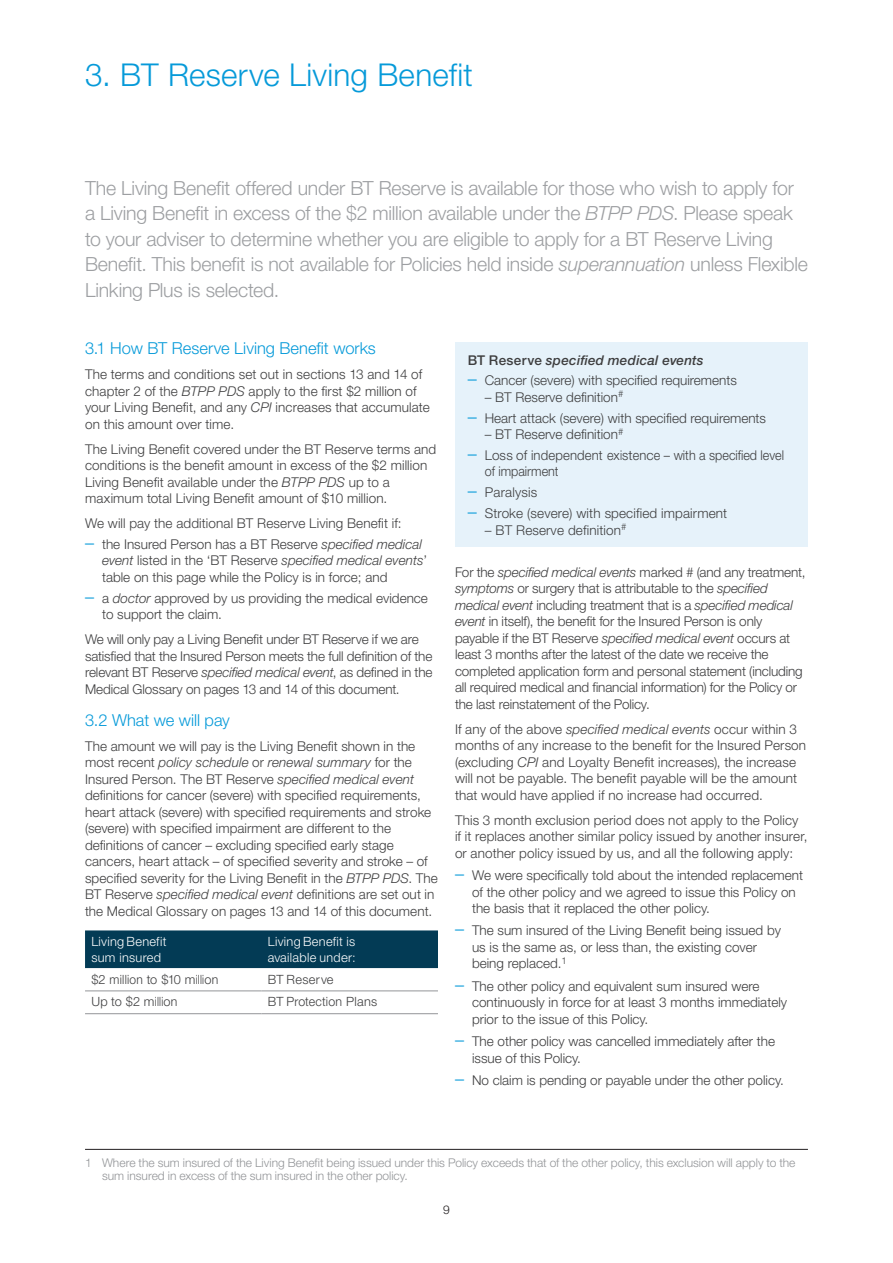
<style>
.page{position:relative;width:893px;height:1263px;background:#fff}
.page>*{position:absolute;margin:0;border:0;box-sizing:border-box;transform-origin:0 0}
.t1{font:300 31.5px "Helvetica Neue LT Std";letter-spacing:.005em;color:#069ad9}
.t2{font:300 19.5px/25.5px "Helvetica Neue LT Std";letter-spacing:-.01em;color:#9d9fa2}
.t3{font:300 16.5px "Helvetica Neue LT Std";color:#069ad9}
.t4{font:300 13.5px/16.5px "Helvetica Neue LT Std";color:#3e3e3f}
.t5{font:italic 500 13.5px "Helvetica Neue LT Std";letter-spacing:.02em;color:#3e3e3f}
.t6{font:300 12.75px "Helvetica Neue LT Std";letter-spacing:.02em;color:#3e3e3f}
.t7{font:300 12.75px/15.8px "Helvetica Neue LT Std";letter-spacing:.025em;color:#fff}
.t8{font:300 12px/13.5px "Helvetica Neue LT Std";color:#939598}
.t9{font:300 12px "Helvetica Neue LT Std";color:#231f20}
.s1{font-style:italic}
.s2{font-size:18px;color:#069ad9}
.s3{font-style:normal}
</style>
<div class="page">
<div style="left:455px;top:342px;width:353px;height:205px;background:#e6f2fa"></div>
<div style="left:85px;top:930px;width:353px;height:38px;background:#033b55"></div>
<hr style="left:85px;top:990px;width:176px;height:1px;background:#939598">
<hr style="left:261px;top:990px;width:177px;height:1px;background:#939598">
<hr style="left:85px;top:1013px;width:176px;height:1px;background:#939598">
<hr style="left:261px;top:1013px;width:177px;height:1px;background:#939598">
<hr style="left:85px;top:1149px;width:723px;height:1px;background:#231f20">
<h1 class="t1" style="left:85px;top:56px;width:389px">3. BT Reserve Living Benefit</h1>
<p class="t2" style="left:85px;top:175px;width:724px">The Living Benefit offered under BT Reserve is available for those who wish to apply for a Living Benefit in excess of the $2 million available under the <span class="s1">BTPP PDS</span>. Please speak to your adviser to determine whether you are eligible to apply for a BT Reserve Living Benefit. This benefit is not available for Policies held inside <span class="s1">superannuation</span> unless Flexible Linking Plus is selected.</p>
<p class="t3" style="left:85px;top:338px;width:292px">3.1 How BT Reserve Living Benefit works</p>
<p class="t4" style="left:85px;top:366px;width:346px">The terms and conditions set out in sections 13 and 14 of chapter 2 of the <span class="s1">BTPP PDS</span> apply to the first $2 million of your Living Benefit, and any <span class="s1">CPI</span> increases that accumulate on this amount over time.</p>
<p class="t4" style="left:85px;top:440px;width:353px">The Living Benefit covered under the BT Reserve terms and conditions is the benefit amount in excess of the $2 million Living Benefit available under the <span class="s1">BTPP PDS</span> up to a maximum total Living Benefit amount of $10 million.</p>
<p class="t4" style="left:85px;top:515px;width:318px">We will pay the additional BT Reserve Living Benefit if:</p>
<p class="t4" style="left:102px;top:535px;width:327px;text-indent:-17px"><span class="s2">–</span> the Insured Person has a BT Reserve <span class="s1">specified medical event</span> listed in the ‘BT Reserve <span class="s1">specified medical events</span>’ table on this page while the Policy is in force; and</p>
<p class="t4" style="left:102px;top:589px;width:327px;text-indent:-17px"><span class="s2">–</span> a <span class="s1">doctor</span> approved by us providing the medical evidence to support the claim.</p>
<p class="t4" style="left:85px;top:631px;width:349px">We will only pay a Living Benefit under BT Reserve if we are satisfied that the Insured Person meets the full definition of the relevant BT Reserve <span class="s1">specified medical event</span>, as defined in the Medical Glossary on pages 13 and 14 of this document.</p>
<p class="t3" style="left:85px;top:710px;width:146px">3.2 What we will pay</p>
<p class="t4" style="left:85px;top:738px;width:354px">The amount we will pay is the Living Benefit shown in the most recent <span class="s1">policy schedule</span> or <span class="s1">renewal summary</span> for the Insured Person. The BT Reserve <span class="s1">specified medical event </span>definitions for cancer (severe) with specified requirements, heart attack (severe) with specified requirements and stroke (severe) with specified impairment are different to the definitions of cancer – excluding specified early stage cancers, heart attack – of specified severity and stroke – of specified severity for the Living Benefit in the <span class="s1">BTPP PDS</span>. The BT Reserve <span class="s1">specified medical event</span> definitions are set out in the Medical Glossary on pages 13 and 14 of this document.</p>
<p class="t7" style="left:91px;top:933px;width:77px">Living Benefit sum insured</p>
<p class="t7" style="left:268px;top:933px;width:89px">Living Benefit is available under:</p>
<p class="t6" style="left:91px;top:971px;width:128px">$2 million to $10 million</p>
<p class="t6" style="left:268px;top:971px;width:67px">BT Reserve</p>
<p class="t6" style="left:91px;top:994px;width:88px">Up to $2 million</p>
<p class="t6" style="left:268px;top:994px;width:111px">BT Protection Plans</p>
<p class="t5" style="left:468px;top:352px;width:237px"><span class="s3">BT Reserve</span> specified medical events</p>
<p class="t4" style="left:468px;top:372px;width:271px"><span class="s2">–</span> Cancer (severe) with specified requirements</p>
<p class="t4" style="left:485px;top:389px;width:140px">– BT Reserve definition<sup>#</sup></p>
<p class="t4" style="left:468px;top:409px;width:300px"><span class="s2">–</span> Heart attack (severe) with specified requirements</p>
<p class="t4" style="left:485px;top:426px;width:140px">– BT Reserve definition<sup>#</sup></p>
<p class="t4" style="left:485px;top:447px;width:301px;text-indent:-17px"><span class="s2">–</span> Loss of independent existence – with a specified level of impairment</p>
<p class="t4" style="left:468px;top:484px;width:71px"><span class="s2">–</span> Paralysis</p>
<p class="t4" style="left:468px;top:505px;width:261px"><span class="s2">–</span> Stroke (severe) with specified impairment</p>
<p class="t4" style="left:485px;top:521px;width:143px">– BT Reserve definition<sup>#</sup></p>
<p class="t4" style="left:455px;top:563px;width:352px">For the <span class="s1">specified medical events</span> marked # (and any treatment, <span class="s1">symptoms</span> or surgery that is attributable to the <span class="s1">specified medical event</span> including treatment that is a <span class="s1">specified medical event</span> in itself), the benefit for the Insured Person is only payable if the BT Reserve <span class="s1">specified medical event</span> occurs at least 3 months after the latest of the date we receive the completed application form and personal statement (including all required medical and financial information) for the Policy or the last reinstatement of the Policy.</p>
<p class="t4" style="left:455px;top:720px;width:353px">If any of the above <span class="s1">specified medical events</span> occur within 3 months of any increase to the benefit for the Insured Person (excluding <span class="s1">CPI</span> and Loyalty Benefit increases), the increase will not be payable. The benefit payable will be the amount that would have applied if no increase had occurred.</p>
<p class="t4" style="left:455px;top:811px;width:354px">This 3 month exclusion period does not apply to the Policy if it replaces another similar policy issued by another insurer, or another policy issued by us, and all the following apply:</p>
<p class="t4" style="left:472px;top:867px;width:333px;text-indent:-17px"><span class="s2">–</span> We were specifically told about the intended replacement of the other policy and we agreed to issue this Policy on the basis that it replaced the other policy.</p>
<p class="t4" style="left:472px;top:922px;width:311px;text-indent:-17px"><span class="s2">–</span> The sum insured of the Living Benefit being issued by us is the same as, or less than, the existing cover being replaced.<sup>1</sup></p>
<p class="t4" style="left:472px;top:977px;width:317px;text-indent:-17px"><span class="s2">–</span> The other policy and equivalent sum insured were continuously in force for at least 3 months immediately prior to the issue of this Policy.</p>
<p class="t4" style="left:472px;top:1033px;width:305px;text-indent:-17px"><span class="s2">–</span> The other policy was cancelled immediately after the issue of this Policy.</p>
<p class="t4" style="left:455px;top:1072px;width:330px"><span class="s2">–</span> No claim is pending or payable under the other policy.</p>
<p class="t8" style="left:102px;top:1155px;width:695px;text-indent:-17px">1 Where the sum insured of the Living Benefit being issued under this Policy exceeds that of the other policy, this exclusion will apply to the sum insured in excess of the sum insured in the other policy.</p>
<p class="t9" style="left:443px;top:1202px;width:8px">9</p>
</div>
